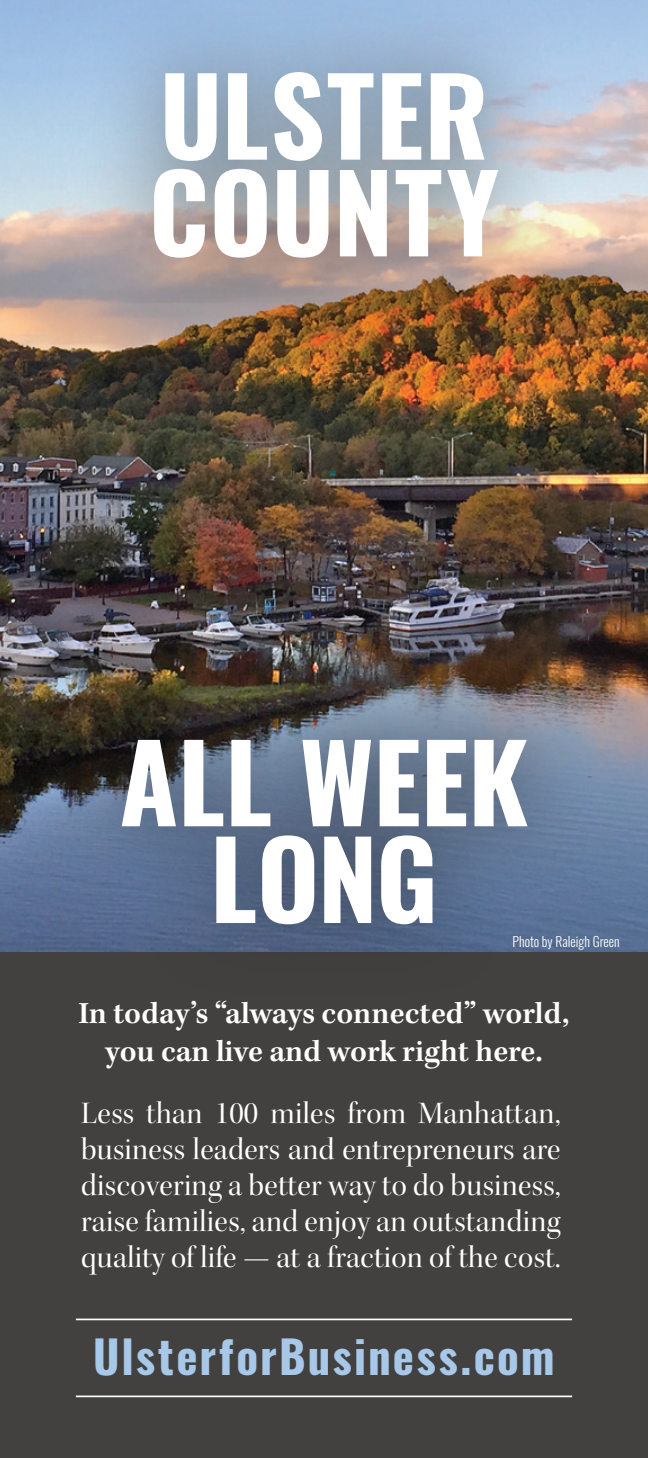
<style>
.page{position:relative;width:648px;height:1458px;background:#fff}
.page>*{position:absolute;margin:0;border:0;box-sizing:border-box;transform-origin:0 0}
.t1{font:700 106.65px/96.8px "Oswald";color:#fff;text-align:center}
.t2{font:700 45px "Oswald";letter-spacing:.05em;color:#a7c8e8}
.Paragraph_-_Body_Cop{font:31.5px/36px "Kepler Std Disp";letter-spacing:.01em;color:#fff;text-align:justify}
.Paragraph_-_Body_Cop-2{font:600 31.5px/38.2px "Kepler Std";color:#fff;text-align:center}
.Subhead_-_2{font:300 13.5px "Oswald";color:#fff}
</style>
<div class="page">
<div style="left:0;top:1px;width:648px;height:1457px;background:#42413f"></div>
<img style="left:0;top:0;width:648px;height:952px">
<hr style="left:76px;top:1319px;width:496px;height:1px;background:#fff">
<hr style="left:76px;top:1396px;width:496px;height:1px;background:#fff">
<div style="left:74px;top:0;width:498px;height:336px;background:#231f20;opacity:.59"></div>
<div style="left:50px;top:663px;width:547px;height:337px;background:#231f20;opacity:.59"></div>
<p class="t1" style="left:160px;top:74px;width:330px">ULSTER</p>
<p class="t1" style="left:149px;top:171px;width:352px">COUNTY</p>
<p class="t1" style="left:119px;top:741px;width:411px">ALL WEEK<br>LONG</p>
<p class="Subhead_-_2" style="left:513px;top:929px;width:109px">Photo by Raleigh Green</p>
<p class="Paragraph_-_Body_Cop-2" style="left:79px;top:995px;width:492px">In today’s “always connected” world, you can live and work right here.</p>
<p class="Paragraph_-_Body_Cop" style="left:81px;top:1095px;width:481px">Less than 100 miles from Manhattan, business leaders and entrepreneurs are discovering a better way to do business, raise families, and enjoy an outstanding quality of life — at a fraction of the cost.</p>
<p class="t2" style="left:93px;top:1333px;width:463px">UlsterforBusiness.com</p>
</div>
